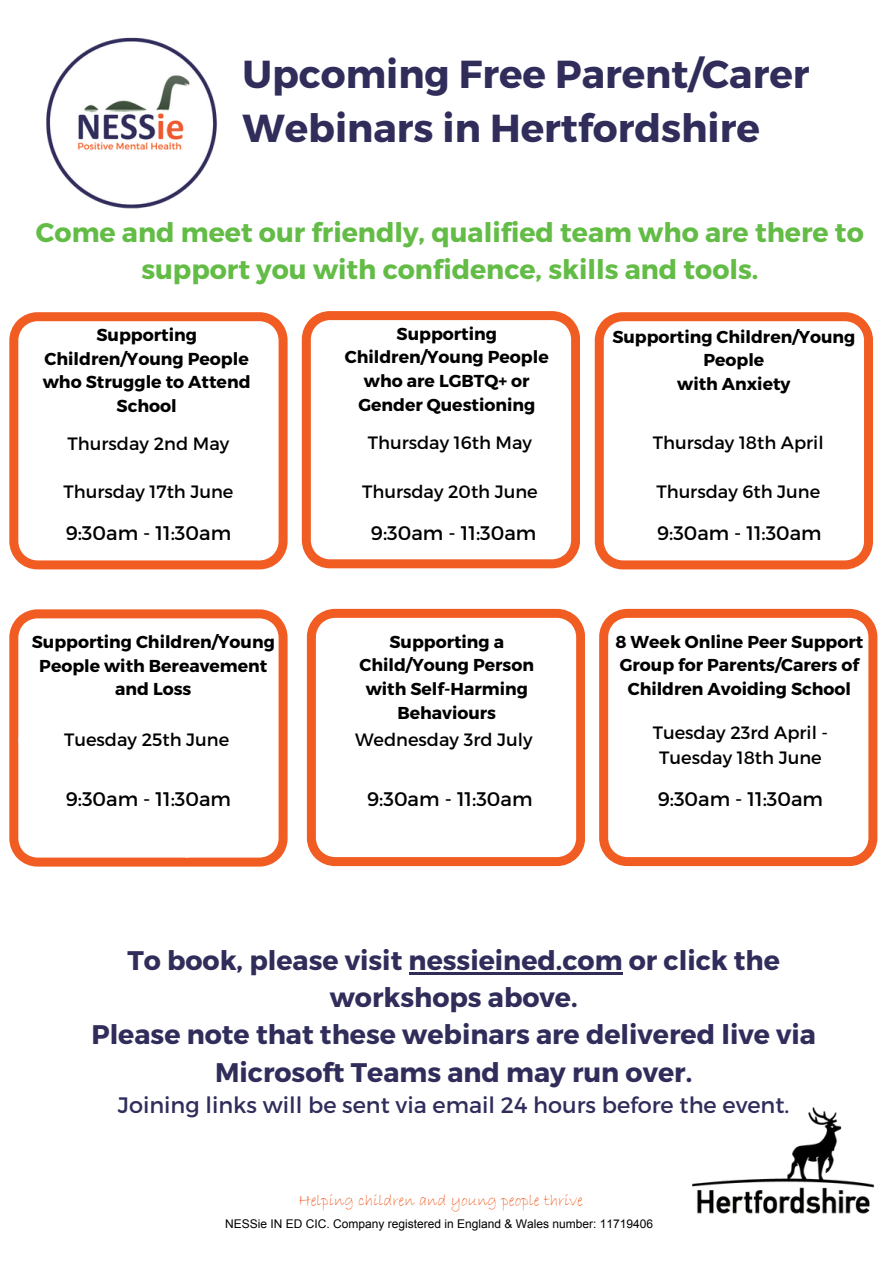
<style>
.page{position:relative;width:894px;height:1264px;background:#fff}
.page>*{position:absolute;margin:0;border:0;box-sizing:border-box;transform-origin:0 0}
.t1{font:700 39px/54px "Montserrat";color:#302d5b}
.t2{font:700 26.85px/37.2px "Montserrat";color:#302d5b;text-align:center}
.t3{font:700 26.85px/37.2px "Montserrat";color:#63bc46;text-align:center}
.t4{font:22.35px "Montserrat";color:#302d5b}
.t5{font:19.65px "Montserrat";color:#000}
.t6{font:19.5px "Montserrat";color:#000}
.t7{font:17.85px/24.8px "Montserrat";color:#000;text-align:center}
.t8{font:700 17.25px/23.7px "Montserrat";color:#000;text-align:center}
.t9{font:16.5px "Bradley Hand ITC";color:#f15c22}
.t10{font:12px "Arial";color:#000}
</style>
<div class="page">
<img style="left:46px;top:37px;width:171px;height:172px">
<svg style="left:9px;top:312px;width:278px;height:257px"></svg>
<svg style="left:9px;top:609px;width:278px;height:257px"></svg>
<hr style="left:408px;top:972px;width:214px;height:2px;background:#302d5b">
<svg style="left:32px;top:473px;width:232px;height:38px"></svg>
<svg style="left:302px;top:311px;width:277px;height:257px"></svg>
<svg style="left:336px;top:473px;width:227px;height:38px"></svg>
<img style="left:692px;top:1107px;width:183px;height:107px">
<svg style="left:35px;top:425px;width:226px;height:38px"></svg>
<svg style="left:339px;top:425px;width:221px;height:38px"></svg>
<svg style="left:594px;top:312px;width:278px;height:257px"></svg>
<svg style="left:628px;top:425px;width:219px;height:38px"></svg>
<svg style="left:633px;top:473px;width:209px;height:38px"></svg>
<svg style="left:599px;top:609px;width:278px;height:257px"></svg>
<svg style="left:629px;top:714px;width:222px;height:63px"></svg>
<svg style="left:19px;top:721px;width:256px;height:38px"></svg>
<svg style="left:307px;top:609px;width:277px;height:257px"></svg>
<svg style="left:327px;top:721px;width:233px;height:38px"></svg>
<h4 class="t1" style="left:242px;top:45px;width:568px">Upcoming Free Parent/Carer<br>Webinars in Hertfordshire</h4>
<p class="t3" style="left:36px;top:212px;width:829px">Come and meet our friendly, qualified team who are there to support you with confidence, skills and tools.</p>
<h5 class="t8" style="left:345px;top:321px;width:205px">Supporting<br>Children/Young People who are LGBTQ+ or<br>Gender Questioning</h5>
<p class="t8" style="left:43px;top:322px;width:209px">Supporting<br>Children/Young People who Struggle to Attend<br>School</p>
<p class="t7" style="left:68px;top:430px;width:163px">Thursday 2nd May</p>
<h4 class="t7" style="left:367px;top:430px;width:166px">Thursday 16th May</h4>
<p class="t7" style="left:652px;top:430px;width:172px">Thursday 18th April</p>
<p class="t7" style="left:656px;top:478px;width:165px">Thursday 6th June</p>
<h4 class="t8" style="left:612px;top:324px;width:244px">Supporting Children/Young<br>People<br>with Anxiety</h4>
<p class="t7" style="left:63px;top:478px;width:171px">Thursday 17th June</p>
<h4 class="t7" style="left:362px;top:478px;width:177px">Thursday 20th June</h4>
<h4 class="t5" style="left:66px;top:520px;width:167px">9:30am - 11:30am</h4>
<p class="t5" style="left:371px;top:520px;width:167px">9:30am - 11:30am</p>
<p class="t6" style="left:657px;top:520px;width:166px">9:30am - 11:30am</p>
<h3 class="t8" style="left:32px;top:629px;width:244px">Supporting Children/Young<br>People with Bereavement and Loss</h3>
<p class="t8" style="left:359px;top:628px;width:176px">Supporting a<br>Child/Young Person with Self-Harming<br>Behaviours</p>
<h6 class="t8" style="left:615px;top:628px;width:249px">8 Week Online Peer Support<br>Group for Parents/Carers of<br>Children Avoiding School</h6>
<h5 class="t7" style="left:64px;top:726px;width:167px">Tuesday 25th June</h5>
<h5 class="t7" style="left:355px;top:726px;width:179px">Wednesday 3rd July</h5>
<h4 class="t7" style="left:652px;top:719px;width:177px">Tuesday 23rd April -<br>Tuesday 18th June</h4>
<p class="t5" style="left:66px;top:786px;width:167px">9:30am - 11:30am</p>
<h4 class="t5" style="left:367px;top:786px;width:167px">9:30am - 11:30am</h4>
<h5 class="t5" style="left:657px;top:786px;width:167px">9:30am - 11:30am</h5>
<p class="t2" style="left:91px;top:940px;width:725px">To book, please visit nessieined.com or click the workshops above.<br>Please note that these webinars are delivered live via Microsoft Teams and may run over.</p>
<p class="t4" style="left:118px;top:1090px;width:672px">Joining links will be sent via email 24 hours before the event.</p>
<h2 class="t9" style="left:298px;top:1191px;width:286px">Helping children and young people thrive</h2>
<h5 class="t10" style="left:225px;top:1216px;width:429px">NESSie IN ED CIC. Company registered in England &amp; Wales number: 11719406</h5>
</div>
